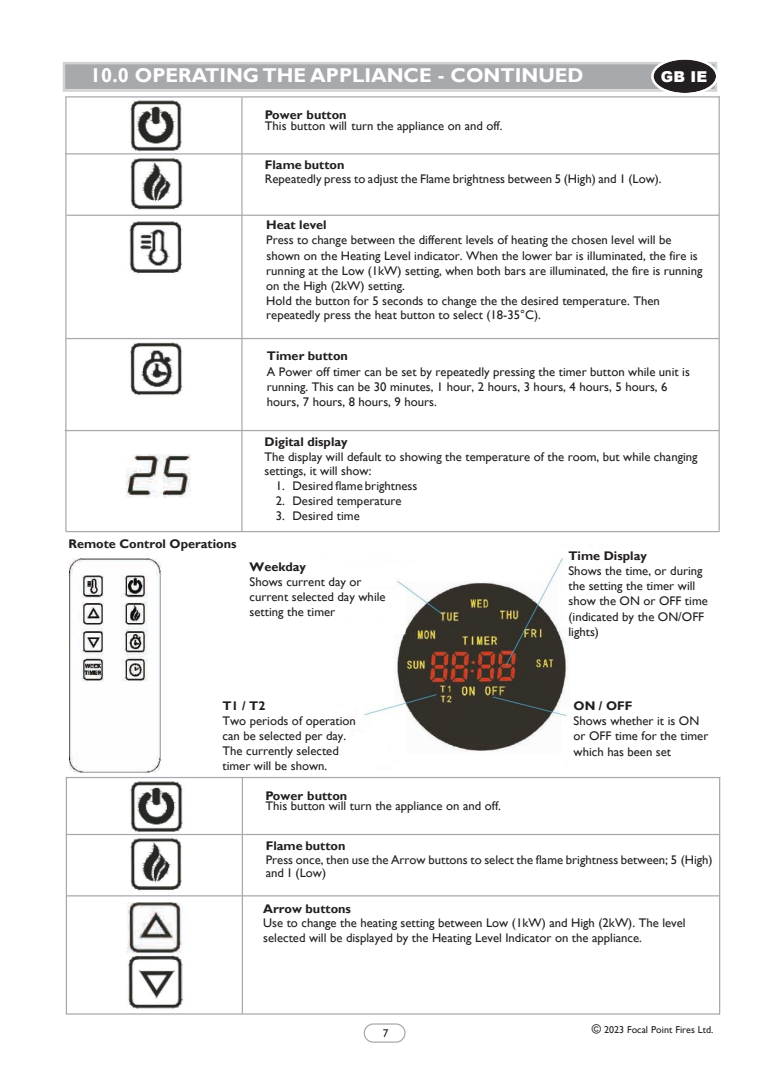
<style>
.page{position:relative;width:780px;height:1088px;background:#fff}
.page>*{position:absolute;margin:0;border:0;box-sizing:border-box;transform-origin:0 0}
.t1{font:700 20px "Gill Sans";color:#fff}
.t2{font:900 15px "Arial";color:#fff}
.t3{font:12.5px/15px "Gill Sans";color:#231f20}
.t4{font:12.5px/15.2px "Gill Sans";color:#221e1f}
.t5{font:700 12.5px "Gill Sans";color:#231f20}
.t6{font:700 12.5px "Gill Sans";color:#221e1f}
.t7{font:11.25px "Gill Sans";color:#231f20}
.t8{font:10px "Gill Sans";color:#231f20}
.s1{font-size:12.5px}
</style>
<div class="page">
<div style="left:65px;top:64px;width:649px;height:25px;background:#a8a9ad"></div>
<div style="left:63px;top:62px;width:654px;height:30px;border:2px solid #d1d2d4"></div>
<svg style="left:651px;top:59px;width:67px;height:34px"></svg>
<svg style="left:363px;top:1023px;width:42px;height:20px"></svg>
<hr style="left:65px;top:97px;width:2px;height:435px;background:#a8a9ad">
<hr style="left:241px;top:98px;width:2px;height:433px;background:#a8a9ad">
<hr style="left:718px;top:96px;width:2px;height:435px;background:#a8a9ad">
<hr style="left:66px;top:338px;width:653px;height:1px;background:#a8a9ad">
<hr style="left:65px;top:430px;width:654px;height:1px;background:#a8a9ad">
<hr style="left:66px;top:531px;width:653px;height:1px;background:#a8a9ad">
<hr style="left:66px;top:777px;width:1px;height:237px;background:#a8a9ad">
<hr style="left:242px;top:777px;width:1px;height:236px;background:#a8a9ad">
<hr style="left:719px;top:777px;width:1px;height:237px;background:#a8a9ad">
<hr style="left:66px;top:777px;width:654px;height:1px;background:#a8a9ad">
<hr style="left:66px;top:834px;width:654px;height:1px;background:#a8a9ad">
<hr style="left:67px;top:895px;width:652px;height:1px;background:#a8a9ad">
<img style="left:130px;top:342px;width:53px;height:54px">
<img style="left:126px;top:455px;width:65px;height:42px">
<img style="left:69px;top:558px;width:92px;height:215px">
<img style="left:130px;top:781px;width:53px;height:52px">
<img style="left:130px;top:838px;width:52px;height:53px">
<img style="left:352px;top:558px;width:215px;height:194px">
<hr style="left:65px;top:96px;width:654px;height:2px;background:#a8a9ad">
<hr style="left:65px;top:153px;width:654px;height:1px;background:#a8a9ad">
<hr style="left:66px;top:215px;width:653px;height:1px;background:#a8a9ad">
<img style="left:130px;top:100px;width:52px;height:51px">
<img style="left:130px;top:158px;width:53px;height:52px">
<img style="left:129px;top:221px;width:53px;height:53px">
<hr style="left:66px;top:1013px;width:654px;height:1px;background:#a8a9ad">
<img style="left:127px;top:902px;width:56px;height:107px">
<h1 class="t1" style="left:90px;top:63px;width:495px">10.0 OPERATING THE APPLIANCE - CONTINUED</h1>
<p class="t2" style="left:661px;top:66px;width:48px">GB IE</p>
<p class="t5" style="left:265px;top:107px;width:83px">Power button</p>
<p class="t3" style="left:265px;top:118px;width:239px">This button will turn the appliance on and off.</p>
<p class="t5" style="left:265px;top:157px;width:81px">Flame button</p>
<p class="t3" style="left:265px;top:171px;width:398px">Repeatedly press to adjust the Flame brightness between 5 (High) and 1 (Low).</p>
<p class="t5" style="left:266px;top:218px;width:62px">Heat level</p>
<p class="t3" style="left:266px;top:233px;width:438px">Press to change between the different levels of heating the chosen level will be shown on the Heating Level indicator. When the lower bar is illuminated, the fire is running at the Low (1kW) setting, when both bars are illuminated, the fire is running on the High (2kW) setting.<br>Hold the button for 5 seconds to change the the desired temperature. Then repeatedly press the heat button to select (18-35°C).</p>
<p class="t6" style="left:267px;top:349px;width:83px">Timer button</p>
<p class="t4" style="left:267px;top:364px;width:424px">A Power off timer can be set by repeatedly pressing the timer button while unit is running. This can be 30 minutes, 1 hour, 2 hours, 3 hours, 4 hours, 5 hours, 6 hours, 7 hours, 8 hours, 9 hours.</p>
<p class="t6" style="left:68px;top:536px;width:170px">Remote Control Operations</p>
<p class="t5" style="left:264px;top:434px;width:85px">Digital display</p>
<p class="t3" style="left:264px;top:449px;width:434px">The display will default to showing the temperature of the room, but while changing settings, it will show:</p>
<p class="t3" style="left:276px;top:478px;width:143px">1. Desired flame brightness</p>
<p class="t3" style="left:276px;top:493px;width:127px">2. Desired temperature</p>
<p class="t3" style="left:276px;top:508px;width:85px">3. Desired time</p>
<p class="t6" style="left:249px;top:559px;width:58px">Weekday</p>
<p class="t4" style="left:249px;top:574px;width:137px">Shows current day or current selected day while setting the timer</p>
<p class="t6" style="left:568px;top:548px;width:80px">Time Display</p>
<p class="t4" style="left:568px;top:563px;width:141px">Shows the time, or during the setting the timer will show the ON or OFF time (indicated by the ON/OFF lights)</p>
<p class="t6" style="left:222px;top:698px;width:44px">T1 / T2</p>
<p class="t4" style="left:222px;top:713px;width:135px">Two periods of operation can be selected per day.<br>The currently selected timer will be shown.</p>
<p class="t6" style="left:573px;top:698px;width:60px">ON / OFF</p>
<p class="t4" style="left:573px;top:714px;width:136px">Shows whether it is ON or OFF time for the timer which has been set</p>
<p class="t5" style="left:265px;top:788px;width:83px">Power button</p>
<p class="t3" style="left:265px;top:799px;width:237px">This button will turn the appliance on and off.</p>
<p class="t5" style="left:266px;top:838px;width:81px">Flame button</p>
<p class="t3" style="left:266px;top:852px;width:448px;line-height:13.8px">Press once, then use the Arrow buttons to select the flame brightness between; 5 (High) and 1 (Low)</p>
<p class="t5" style="left:263px;top:901px;width:89px">Arrow buttons</p>
<p class="t3" style="left:263px;top:916px;width:424px">Use to change the heating setting between Low (1kW) and High (2kW). The level selected will be displayed by the Heating Level Indicator on the appliance.</p>
<p class="t7" style="left:382px;top:1026px;width:7px">7</p>
<p class="t8" style="left:591px;top:1024px;width:123px"><span class="s1">©</span> 2023 Focal Point Fires Ltd.</p>
</div>
